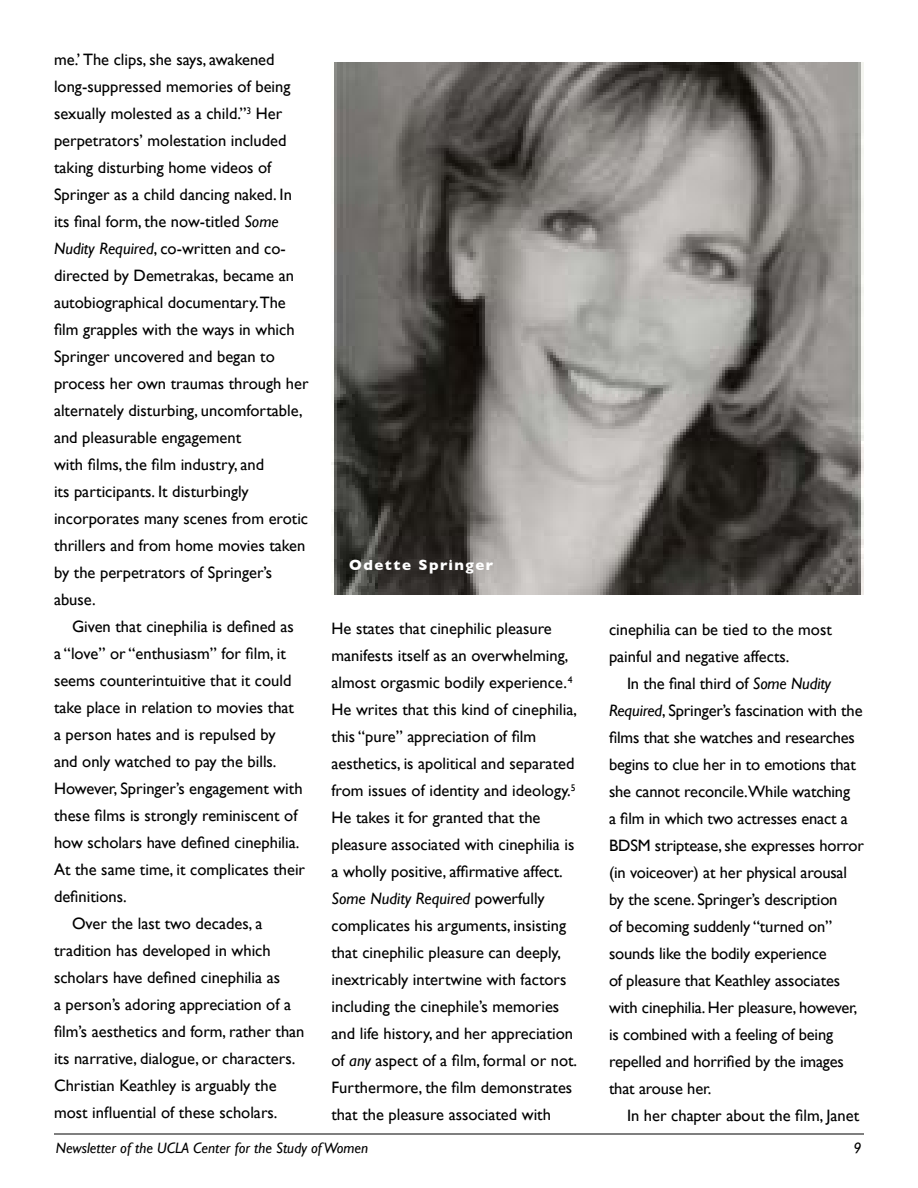
<style>
.page{position:relative;width:918px;height:1188px;background:#fff}
.page>*{position:absolute;margin:0;border:0;box-sizing:border-box;transform-origin:0 0}
.t1{font:16.5px/27px "Gill Sans";color:#000}
.t2{font:italic 15px "Gill Sans";color:#000}
.t3{font:700 15px "Gill Sans";letter-spacing:.1em;color:#fff}
.s1{font-style:italic}
</style>
<div class="page">
<hr style="left:54px;top:1134px;width:810px;height:1px;background:#000">
<img style="left:332px;top:62px;width:532px;height:533px">
<p class="t1" style="left:54px;top:46px;width:256px">me.’ The clips, she says, awakened long-suppressed memories of being sexually molested as a child.”<sup>3</sup> Her perpetrators’ molestation included taking disturbing home videos of Springer as a child dancing naked. In its final form, the now-titled <span class="s1">Some Nudity Required</span>, co-written and co&shy;directed by Demetrakas, became an autobiographical documentary.The film grapples with the ways in which Springer uncovered and began to process her own traumas through her alternately disturbing, uncomfortable, and pleasurable engagement<br>with films, the film industry, and<br>its participants. It disturbingly incorporates many scenes from erotic thrillers and from home movies taken by the perpetrators of Springer’s abuse.</p>
<p class="t1" style="left:72px;top:613px;width:223px">Given that cinephilia is defined as</p>
<p class="t1" style="left:54px;top:640px;width:233px">a “love” or “enthusiasm” for film, it</p>
<p class="t1" style="left:54px;top:667px;width:239px">seems counterintuitive that it could</p>
<p class="t1" style="left:54px;top:694px;width:242px">take place in relation to movies that</p>
<p class="t1" style="left:54px;top:721px;width:223px">a person hates and is repulsed by</p>
<p class="t1" style="left:54px;top:748px;width:224px">and only watched to pay the bills.</p>
<p class="t1" style="left:54px;top:775px;width:250px">However, Springer’s engagement with</p>
<p class="t1" style="left:54px;top:802px;width:245px">these films is strongly reminiscent of</p>
<p class="t1" style="left:54px;top:829px;width:247px">how scholars have defined cinephilia.</p>
<p class="t1" style="left:54px;top:856px;width:253px">At the same time, it complicates their</p>
<p class="t1" style="left:54px;top:883px;width:74px">definitions.</p>
<p class="t1" style="left:72px;top:910px;width:192px">Over the last two decades, a</p>
<p class="t1" style="left:54px;top:937px;width:218px">tradition has developed in which</p>
<p class="t1" style="left:54px;top:964px;width:228px">scholars have defined cinephilia as</p>
<p class="t1" style="left:54px;top:991px;width:239px">a person’s adoring appreciation of a</p>
<p class="t1" style="left:54px;top:1018px;width:252px">film’s aesthetics and form, rather than</p>
<p class="t1" style="left:54px;top:1045px;width:243px">its narrative, dialogue, or characters.</p>
<p class="t1" style="left:54px;top:1072px;width:224px">Christian Keathley is arguably the</p>
<p class="t1" style="left:54px;top:1099px;width:225px">most influential of these scholars.</p>
<p class="t3" style="left:349px;top:556px;width:146px">Odette Springer</p>
<p class="t1" style="left:331px;top:615px;width:247px">He states that cinephilic pleasure manifests itself as an overwhelming, almost orgasmic bodily experience. <sup>4<br></sup>He writes that this kind of cinephilia, this “pure” appreciation of film aesthetics, is apolitical and separated from issues of identity and ideology.<sup>5<br></sup>He takes it for granted that the pleasure associated with cinephilia is a wholly positive, affirmative affect.<br><span class="s1">Some Nudity Required</span> powerfully complicates his arguments, insisting that cinephilic pleasure can deeply, inextricably intertwine with factors including the cinephile’s memories and life history, and her appreciation of <span class="s1">any</span> aspect of a film, formal or not.<br>Furthermore, the film demonstrates that the pleasure associated with</p>
<p class="t1" style="left:609px;top:616px;width:224px">cinephilia can be tied to the most painful and negative affects.</p>
<p class="t1" style="left:609px;top:670px;width:257px;text-indent:18px">In the final third of <span class="s1">Some Nudity Required</span>, Springer’s fascination with the films that she watches and researches begins to clue her in to emotions that she cannot reconcile.While watching<br>a film in which two actresses enact a BDSM striptease, she expresses horror (in voiceover) at her physical arousal by the scene. Springer’s description<br>of becoming suddenly “turned on” sounds like the bodily experience<br>of pleasure that Keathley associates with cinephilia. Her pleasure, however, is combined with a feeling of being repelled and horrified by the images that arouse her.</p>
<p class="t1" style="left:627px;top:1102px;width:234px">In her chapter about the film, Janet</p>
<p class="t2" style="left:56px;top:1140px;width:314px">Newsletter of the UCLA Center for the Study of Women</p>
<p class="t2" style="left:853px;top:1140px;width:9px">9</p>
</div>
